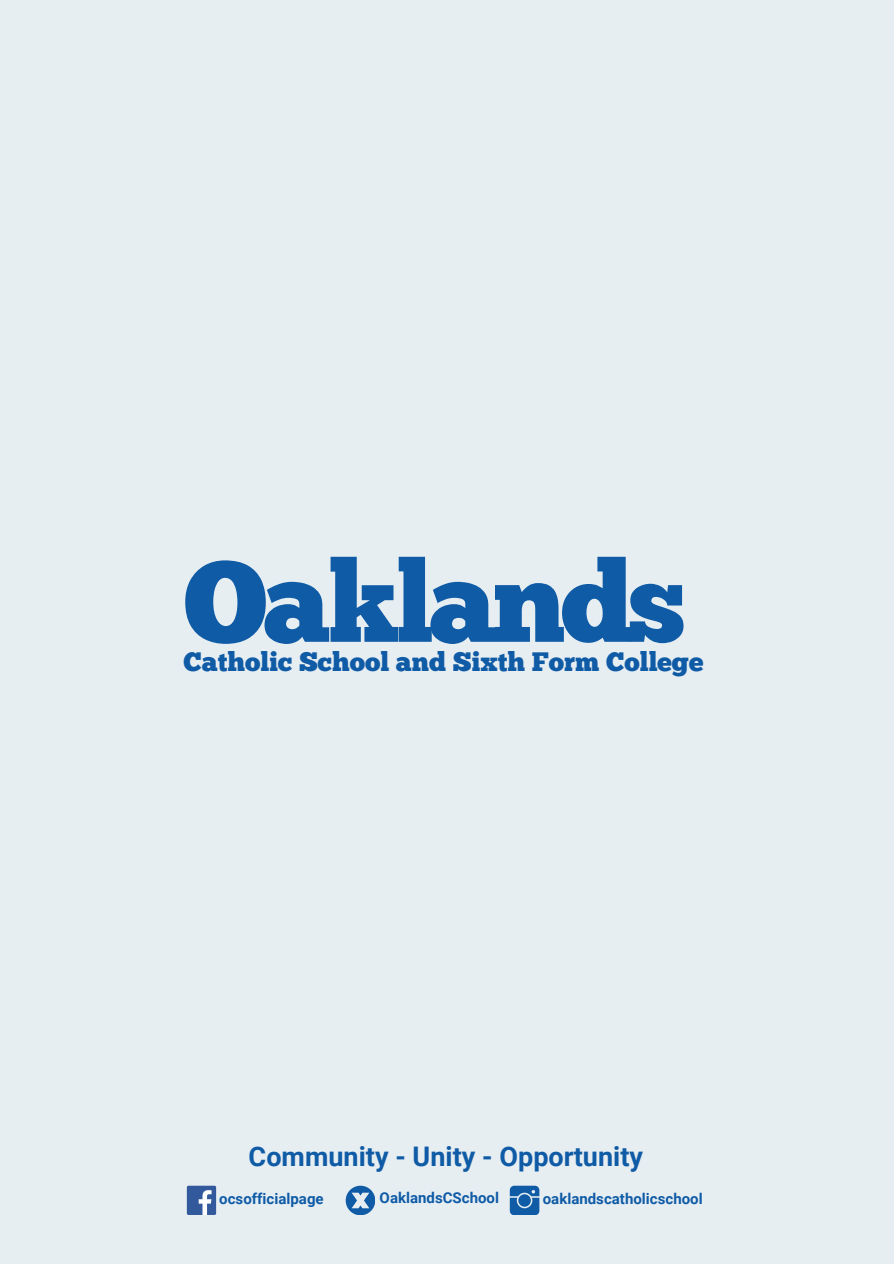
<style>
.page{position:relative;width:894px;height:1264px;background:#fff}
.page>*{position:absolute;margin:0;border:0;box-sizing:border-box;transform-origin:0 0}
.t1{font:113.4px "Chunk Five";letter-spacing:-.04em;color:#0f5ba6}
.t2{font:700 27px "Roboto";color:#0f5ba6}
.t3{font:26.7px "Chunk Five";color:#0f5ba6}
.t4{font:700 15px "Roboto";color:#0f5ba6}
</style>
<div class="page">
<div style="left:0;top:0;width:893px;height:1263px;background:#e7eef2"></div>
<svg style="left:509px;top:1185px;width:30px;height:29px"></svg>
<svg style="left:345px;top:1185px;width:30px;height:29px"></svg>
<div style="left:187px;top:1185px;width:29px;height:29px;background:#31599c;border-radius:2px"></div>
<svg style="left:199px;top:1190px;width:12px;height:24px"></svg>
<h1 class="t1" style="left:183px;top:534px;width:503px">Oaklands</h1>
<h3 class="t3" style="left:183px;top:645px;width:521px">Catholic School and Sixth Form College</h3>
<h2 class="t2" style="left:248px;top:1137px;width:396px">Community - Unity - Opportunity</h2>
<p class="t4" style="left:219px;top:1187px;width:106px">ocsofficialpage</p>
<p class="t4" style="left:379px;top:1187px;width:121px">OaklandsCSchool</p>
<p class="t4" style="left:542px;top:1188px;width:161px">oaklandscatholicschool</p>
</div>
